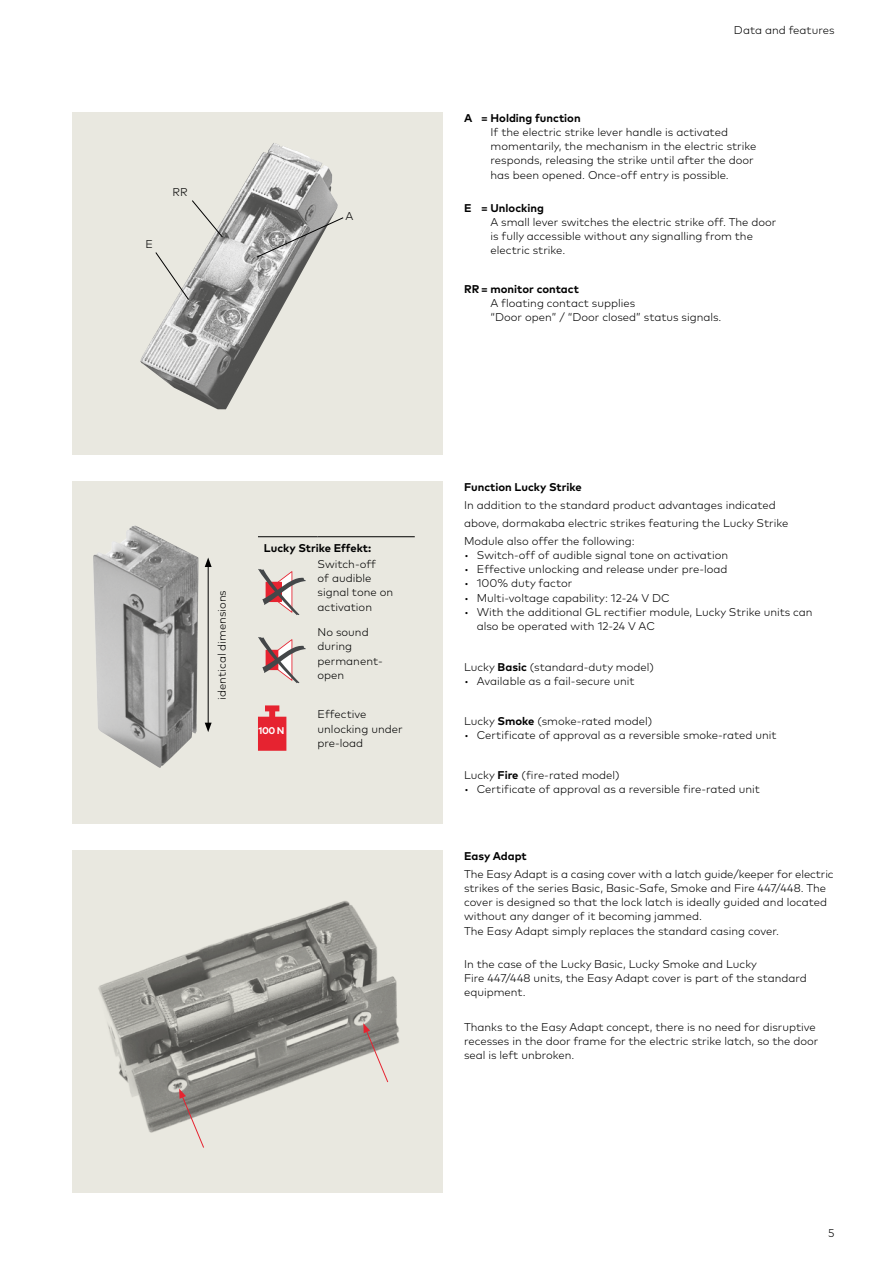
<style>
.page{position:relative;width:893px;height:1263px;background:#fff}
.page>*{position:absolute;margin:0;border:0;box-sizing:border-box;transform-origin:0 0}
.t1{font:300 11.25px/14.2px "Mark Pro";color:#000}
.t2{font:700 11.25px "Mark Pro";color:#000}
.t3{font:700 9.75px "Mark Pro";color:#fff}
.s1{font-weight:700}
</style>
<div class="page">
<div style="left:72px;top:112px;width:371px;height:342px;background:#e9e8e0"></div>
<img style="left:140px;top:143px;width:198px;height:266px">
<svg style="left:256px;top:217px;width:88px;height:41px"></svg>
<svg style="left:155px;top:251px;width:35px;height:50px"></svg>
<svg style="left:191px;top:200px;width:32px;height:38px"></svg>
<div style="left:72px;top:484px;width:371px;height:339px;background:#e9e8e0"></div>
<img style="left:93px;top:525px;width:105px;height:243px">
<hr style="left:258px;top:536px;width:60px;height:1px;background:#000">
<hr style="left:318px;top:536px;width:97px;height:1px;background:#000">
<svg style="left:258px;top:569px;width:48px;height:46px"></svg>
<svg style="left:258px;top:637px;width:48px;height:47px"></svg>
<svg style="left:258px;top:705px;width:28px;height:46px"></svg>
<hr style="left:208px;top:565px;width:1px;height:160px;background:#000">
<svg style="left:205px;top:557px;width:7px;height:10px"></svg>
<svg style="left:205px;top:723px;width:7px;height:9px"></svg>
<div style="left:72px;top:850px;width:371px;height:342px;background:#e9e8e0"></div>
<img style="left:98px;top:901px;width:301px;height:232px">
<svg style="left:363px;top:1023px;width:26px;height:60px"></svg>
<svg style="left:179px;top:1089px;width:26px;height:59px"></svg>
<p class="t1" style="left:146px;top:236px;width:9px">E</p>
<p class="t1" style="left:173px;top:184px;width:17px">RR</p>
<p class="t1" style="left:346px;top:208px;width:9px">A</p>
<p class="t1" style="left:734px;top:22px;width:102px">Data and features</p>
<p class="t2" style="left:464px;top:109px;width:118px">A = Holding function</p>
<p class="t1" style="left:491px;top:124px;width:267px">If the electric strike lever handle is activated momentarily, the mechanism in the electric strike responds, releasing the strike until after the door has been opened. Once-off entry is possible.</p>
<p class="t2" style="left:464px;top:199px;width:81px">E = Unlocking</p>
<p class="t1" style="left:491px;top:214px;width:287px">A small lever switches the electric strike off. The door is fully accessible without any signalling from the electric strike.</p>
<p class="t2" style="left:464px;top:280px;width:116px">RR= monitor contact</p>
<p class="t1" style="left:491px;top:295px;width:232px">A floating contact supplies<br>“Door open” / “Door closed” status signals.</p>
<p class="t1" style="left:214px;top:699px;width:111px;rotate:-90deg">identical dimensions</p>
<p class="t2" style="left:264px;top:539px;width:109px">Lucky Strike Effekt:</p>
<p class="t1" style="left:318px;top:556px;width:77px">Switch-off<br>of audible signal tone on activation</p>
<p class="t1" style="left:318px;top:624px;width:67px">No sound during permanent&shy;open</p>
<p class="t3" style="left:259px;top:723px;width:27px">100 N</p>
<p class="t1" style="left:318px;top:706px;width:87px">Effective unlocking under pre-load</p>
<p class="t2" style="left:464px;top:478px;width:119px">Function Lucky Strike</p>
<p class="t1" style="left:464px;top:495px;width:326px;line-height:18px">In addition to the standard product advantages indicated above, dormakaba electric strikes featuring the Lucky Strike<br>Module also offer the following:</p>
<p class="t1" style="left:464px;top:547px;width:266px">• Switch-off of audible signal tone on activation</p>
<p class="t1" style="left:464px;top:561px;width:265px">• Effective unlocking and release under pre-load</p>
<p class="t1" style="left:464px;top:575px;width:110px">• 100% duty factor</p>
<p class="t1" style="left:464px;top:590px;width:207px">• Multi-voltage capability: 12-24 V DC</p>
<p class="t1" style="left:477px;top:604px;width:337px;text-indent:-13px">• With the additional GL rectifier module, Lucky Strike units can also be operated with 12-24 V AC</p>
<p class="t1" style="left:464px;top:659px;width:191px">Lucky <span class="s1">Basic</span> (standard-duty model)</p>
<p class="t1" style="left:464px;top:673px;width:172px">• Available as a fail-secure unit</p>
<p class="t1" style="left:464px;top:713px;width:190px">Lucky <span class="s1">Smoke</span> (smoke-rated model)</p>
<p class="t1" style="left:464px;top:727px;width:314px">• Certificate of approval as a reversible smoke-rated unit</p>
<p class="t1" style="left:464px;top:767px;width:157px">Lucky <span class="s1">Fire</span> (fire-rated model)</p>
<p class="t1" style="left:464px;top:781px;width:297px">• Certificate of approval as a reversible fire-rated unit</p>
<p class="t2" style="left:464px;top:847px;width:64px">Easy Adapt</p>
<p class="t1" style="left:464px;top:865px;width:371px">The Easy Adapt is a casing cover with a latch guide/keeper for electric strikes of the series Basic, Basic-Safe, Smoke and Fire 447/448. The cover is designed so that the lock latch is ideally guided and located without any danger of it becoming jammed.<br>The Easy Adapt simply replaces the standard casing cover.</p>
<p class="t1" style="left:464px;top:955px;width:344px">In the case of the Lucky Basic, Lucky Smoke and Lucky<br>Fire 447/448 units, the Easy Adapt cover is part of the standard equipment.</p>
<p class="t1" style="left:464px;top:1019px;width:356px">Thanks to the Easy Adapt concept, there is no need for disruptive recesses in the door frame for the electric strike latch, so the door seal is left unbroken.</p>
<p class="t1" style="left:828px;top:1225px;width:8px">5</p>
</div>
